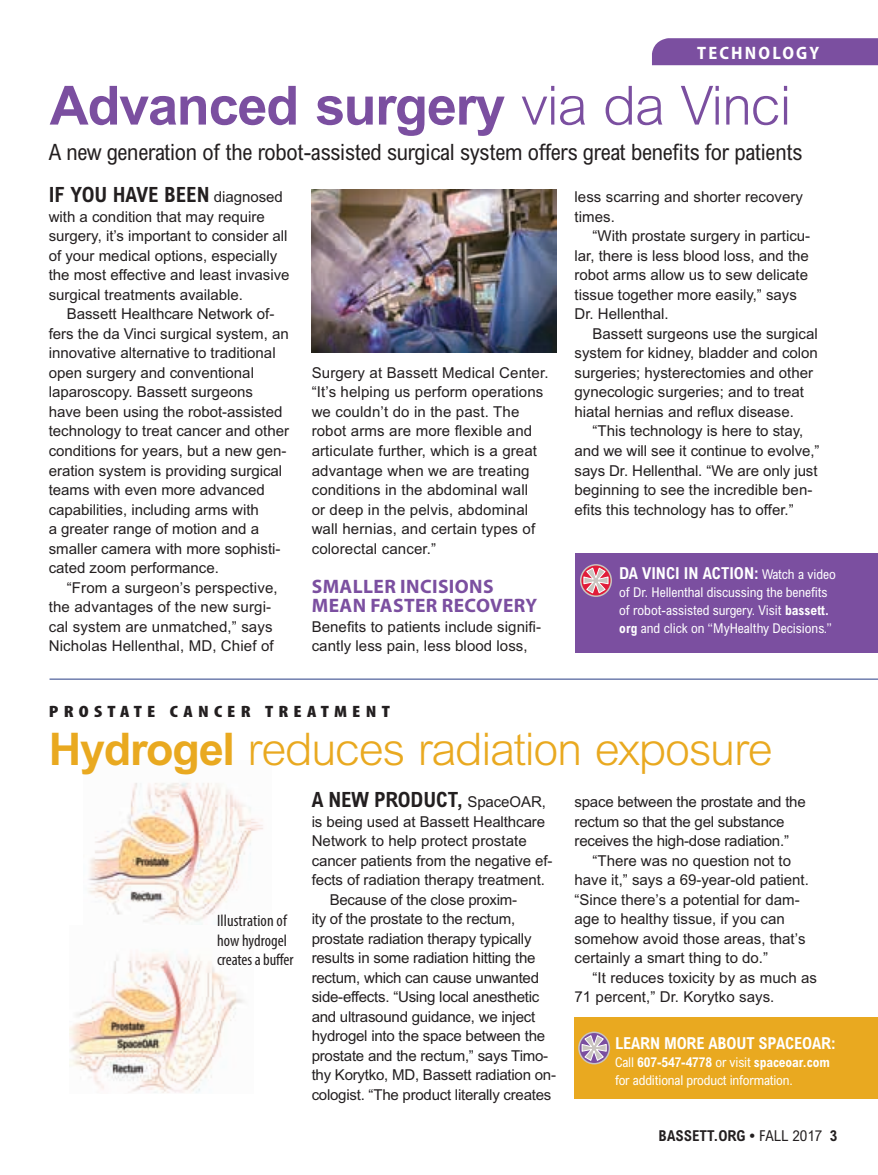
<style>
.page{position:relative;width:878px;height:1175px;background:#fff}
.page>*{position:absolute;margin:0;border:0;box-sizing:border-box;transform-origin:0 0}
.t1{font:700 54px "Arial MT Std";letter-spacing:-.025em;color:#7b4fa0}
.t2{font:300 45px "Arial MT Std";letter-spacing:-.03em;color:#e9a920}
.t3{font:condensed 22.5px "Arial MT Std";letter-spacing:-.01em;color:#231f20}
.t4{font:700 condensed 21px "Arial MT Std";letter-spacing:-.005em;color:#231f20}
.t5{font:700 19.5px/19.5px "Myriad Pro";letter-spacing:.02em;color:#7b4fa0}
.t6{font:700 semi-condensed 18px "Myriad Pro";letter-spacing:.12em;color:#fff}
.t7{font:700 condensed 16.5px "Arial MT Std";letter-spacing:-.01em;color:#fff}
.t8{font:condensed 16.5px/19.5px "Myriad Pro";color:#231f20}
.t9{font:900 condensed 16.5px "Myriad Pro";letter-spacing:.26em;color:#231f20;scale:1.21 1}
.t10{font:15px/19.5px "Arial MT Std";color:#231f20}
.t11{font:700 condensed 15px "Arial MT Std";color:#231f20}
.t12{font:condensed 13.5px/18px "Arial MT Std";letter-spacing:-.005em;color:#fff}
.s1{font-weight:300}
.s2{font-weight:400;font-stretch:normal;font-size:15px}
.s3{font-weight:400;font-size:13.5px}
.s4{font-weight:700}
.s5{font-weight:400}
</style>
<div class="page">
<div style="left:574px;top:1017px;width:304px;height:82px;background:#e9a920"></div>
<div style="left:575px;top:553px;width:303px;height:99px;background:#7b4fa0"></div>
<img style="left:88px;top:782px;width:175px;height:143px">
<hr style="left:50px;top:678px;width:828px;height:2px;background:#707eae">
<svg style="left:579px;top:1032px;width:30px;height:31px"></svg>
<div style="left:578px;top:1031px;width:32px;height:33px;border:1px solid #cac5c0;border-radius:50%"></div>
<svg style="left:581px;top:1034px;width:26px;height:27px"></svg>
<svg style="left:580px;top:565px;width:31px;height:31px"></svg>
<div style="left:580px;top:564px;width:32px;height:33px;border:1px solid #cac5c0;border-radius:50%"></div>
<svg style="left:583px;top:567px;width:25px;height:27px"></svg>
<img style="left:70px;top:952px;width:174px;height:141px">
<div style="left:652px;top:38px;width:226px;height:27px;background:#7b4fa0"></div>
<img style="left:312px;top:189px;width:244px;height:163px">
<p class="t6" style="left:697px;top:42px;width:123px">TECHNOLOGY</p>
<h1 class="t1" style="left:50px;top:74px;width:743px">Advanced surgery <span class="s1">via da Vinci</span></h1>
<h3 class="t3" style="left:49px;top:139px;width:755px">A new generation of the robot-assisted surgical system offers great benefits for patients</h3>
<h3 class="t4" style="left:49px;top:183px;width:236px">IF YOU HAVE BEEN <span class="s2">diagnosed</span></h3>
<p class="t10" style="left:49px;top:207px;width:242px">with a condition that may require surgery, it’s important to consider all of your medical options, especially the most effective and least invasive surgical treatments available.</p>
<p class="t10" style="left:49px;top:304px;width:242px;text-indent:18px">Bassett Healthcare Network of&shy;fers the da Vinci surgical system, an innovative alternative to traditional open surgery and conventional laparoscopy. Bassett surgeons have been using the robot-assisted technology to treat cancer and other conditions for years, but a new gen&shy;eration system is providing surgical teams with even more advanced capabilities, including arms with<br>a greater range of motion and a smaller camera with more sophisti&shy;cated zoom performance.</p>
<p class="t10" style="left:49px;top:577px;width:230px;text-indent:18px">“From a surgeon’s perspective, the advantages of the new surgi&shy;cal system are unmatched,” says<br>Nicholas Hellenthal, MD, Chief of</p>
<p class="t10" style="left:312px;top:363px;width:238px">Surgery at Bassett Medical Center. “It’s helping us perform operations we couldn’t do in the past. The robot arms are more flexible and articulate further, which is a great advantage when we are treating conditions in the abdominal wall<br>or deep in the pelvis, abdominal wall hernias, and certain types of colorectal cancer.”</p>
<h3 class="t5" style="left:312px;top:575px;width:227px">SMALLER INCISIONS<br>MEAN FASTER RECOVERY</h3>
<p class="t10" style="left:312px;top:616px;width:231px">Benefits to patients include signifi&shy;cantly less pain, less blood loss,</p>
<p class="t10" style="left:574px;top:187px;width:230px">less scarring and shorter recovery times.</p>
<p class="t10" style="left:574px;top:226px;width:237px;text-indent:18px">“With prostate surgery in particu&shy;lar, there is less blood loss, and the robot arms allow us to sew delicate tissue together more easily,” says<br>Dr. Hellenthal.</p>
<p class="t10" style="left:574px;top:324px;width:245px;text-indent:18px">Bassett surgeons use the surgical system for kidney, bladder and colon surgeries; hysterectomies and other gynecologic surgeries; and to treat hiatal hernias and reflux disease.</p>
<p class="t10" style="left:574px;top:421px;width:246px;text-indent:18px">“This technology is here to stay, and we will see it continue to evolve,” says Dr. Hellenthal. “We are only just beginning to see the incredible ben&shy;efits this technology has to offer.”</p>
<p class="t7" style="left:619px;top:563px;width:218px">DA VINCI IN ACTION: <span class="s3">Watch a video</span></p>
<p class="t12" style="left:619px;top:583px;width:214px">of Dr. Hellenthal discussing the benefits of robot-assisted surgery. Visit <span class="s4">bassett. org</span> and click on “MyHealthy Decisions.”</p>
<p class="t9" style="left:49px;top:702px;width:283px">PROSTATE CANCER TREATMENT</p>
<h2 class="t2" style="left:49px;top:723px;width:725px"><span class="s4">Hydrogel</span> reduces radiation exposure</h2>
<p class="t8" style="left:217px;top:910px;width:78px">Illustration of how hydrogel creates a buffer</p>
<h3 class="t4" style="left:312px;top:787px;width:236px">A NEW PRODUCT, <span class="s2">SpaceOAR,</span></h3>
<p class="t10" style="left:311px;top:811px;width:235px">is being used at Bassett Healthcare</p>
<p class="t10" style="left:311px;top:831px;width:216px">Network to help protect prostate</p>
<p class="t10" style="left:311px;top:850px;width:242px">cancer patients from the negative ef-</p>
<p class="t10" style="left:311px;top:870px;width:235px">fects of radiation therapy treatment.</p>
<p class="t10" style="left:329px;top:889px;width:189px">Because of the close proxim-</p>
<p class="t10" style="left:311px;top:909px;width:205px">ity of the prostate to the rectum,</p>
<p class="t10" style="left:311px;top:928px;width:221px">prostate radiation therapy typically</p>
<p class="t10" style="left:311px;top:948px;width:225px">results in some radiation hitting the</p>
<p class="t10" style="left:311px;top:967px;width:229px">rectum, which can cause unwanted</p>
<p class="t10" style="left:311px;top:987px;width:229px">side-effects. “Using local anesthetic</p>
<p class="t10" style="left:311px;top:1006px;width:225px">and ultrasound guidance, we inject</p>
<p class="t10" style="left:311px;top:1026px;width:235px">hydrogel into the space between the</p>
<p class="t10" style="left:311px;top:1045px;width:238px">prostate and the rectum,” says Timo-</p>
<p class="t10" style="left:311px;top:1065px;width:246px">thy Korytko, MD, Bassett radiation on-</p>
<p class="t10" style="left:311px;top:1084px;width:241px">cologist. “The product literally creates</p>
<p class="t10" style="left:574px;top:792px;width:233px">space between the prostate and the rectum so that the gel substance receives the high-dose radiation.”</p>
<p class="t10" style="left:574px;top:850px;width:236px;text-indent:18px">“There was no question not to have it,” says a 69-year-old patient. “Since there’s a potential for dam&shy;age to healthy tissue, if you can somehow avoid those areas, that’s certainly a smart thing to do.”</p>
<p class="t10" style="left:574px;top:967px;width:244px;text-indent:18px">“It reduces toxicity by as much as<br>71 percent,” Dr. Korytko says.</p>
<p class="t7" style="left:615px;top:1033px;width:222px">LEARN MORE ABOUT SPACEOAR:</p>
<p class="t12" style="left:615px;top:1052px;width:216px">Call <span class="s4">607-547-4778</span> or visit <span class="s4">spaceoar.com </span>for additional product information.</p>
<p class="t11" style="left:658px;top:1126px;width:180px">BASSETT.ORG • <span class="s5">FALL 2017</span> 3</p>
</div>
